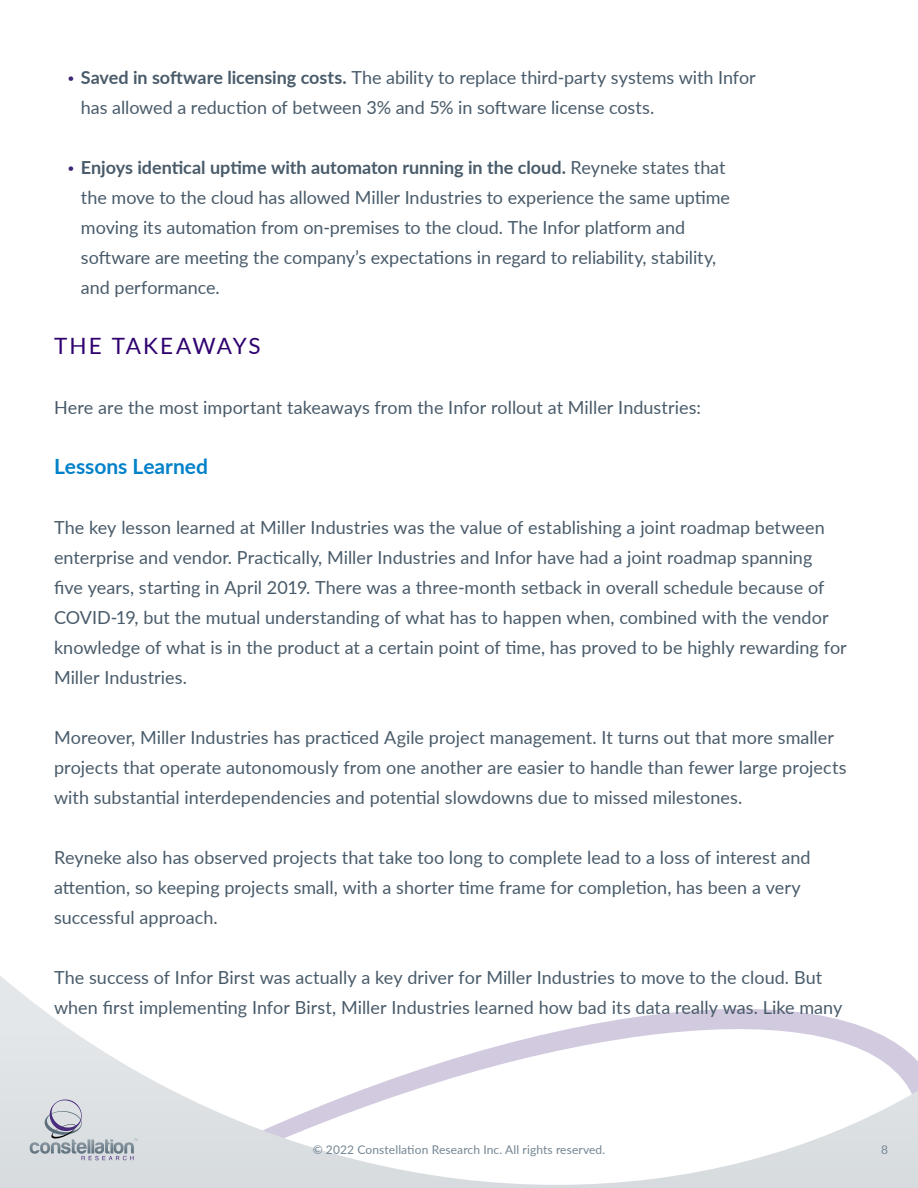
<style>
.page{position:relative;width:918px;height:1188px;background:#fff}
.page>*{position:absolute;margin:0;border:0;box-sizing:border-box;transform-origin:0 0}
.t1{font:22.5px "Lato";letter-spacing:.085em;color:#2f006f}
.t2{font:700 21px "Lato";color:#0081c9}
.t3{font:18px/30px "Lato";color:#495b6a}
.t4{font:12px "Lato";letter-spacing:.01em;color:#738592}
.s1{font-weight:100;color:#3d2474}
.s2{font-weight:700}
</style>
<div class="page">
<svg style="left:0;top:976px;width:918px;height:212px"></svg>
<svg style="left:30px;top:1099px;width:108px;height:61px;background:#c6cbd2"></svg>
<p class="t3" style="left:81px;top:62px;width:676px;text-indent:-15px"><span class="s1">•</span> <span class="s2">Saved in software licensing costs.</span> The ability to replace third-party systems with Infor has allowed a reduction of between 3% and 5% in software license costs.</p>
<p class="t3" style="left:81px;top:152px;width:651px;text-indent:-15px"><span class="s1">•</span> <span class="s2">Enjoys identical uptime with automaton running in the cloud.</span> Reyneke states that the move to the cloud has allowed Miller Industries to experience the same uptime moving its automation from on-premises to the cloud. The Infor platform and software are meeting the company’s expectations in regard to reliability, stability, and performance.</p>
<p class="t1" style="left:54px;top:330px;width:208px">THE TAKEAWAYS</p>
<p class="t3" style="left:54px;top:392px;width:648px">Here are the most important takeaways from the Infor rollout at Miller Industries:</p>
<p class="t2" style="left:54px;top:451px;width:156px">Lessons Learned</p>
<p class="t3" style="left:54px;top:512px;width:794px">The key lesson learned at Miller Industries was the value of establishing a joint roadmap between enterprise and vendor. Practically, Miller Industries and Infor have had a joint roadmap spanning<br>five years, starting in April 2019. There was a three-month setback in overall schedule because of COVID-19, but the mutual understanding of what has to happen when, combined with the vendor knowledge of what is in the product at a certain point of time, has proved to be highly rewarding for Miller Industries.</p>
<p class="t3" style="left:54px;top:722px;width:794px">Moreover, Miller Industries has practiced Agile project management. It turns out that more smaller projects that operate autonomously from one another are easier to handle than fewer large projects with substantial interdependencies and potential slowdowns due to missed milestones.</p>
<p class="t3" style="left:54px;top:842px;width:758px">Reyneke also has observed projects that take too long to complete lead to a loss of interest and attention, so keeping projects small, with a shorter time frame for completion, has been a very successful approach.</p>
<p class="t3" style="left:54px;top:962px;width:790px">The success of Infor Birst was actually a key driver for Miller Industries to move to the cloud. But when first implementing Infor Birst, Miller Industries learned how bad its data really was. Like many</p>
<p class="t4" style="left:313px;top:1141px;width:294px">© 2022 Constellation Research Inc. All rights reserved.</p>
<p class="t4" style="left:881px;top:1141px;width:8px">8</p>
</div>
